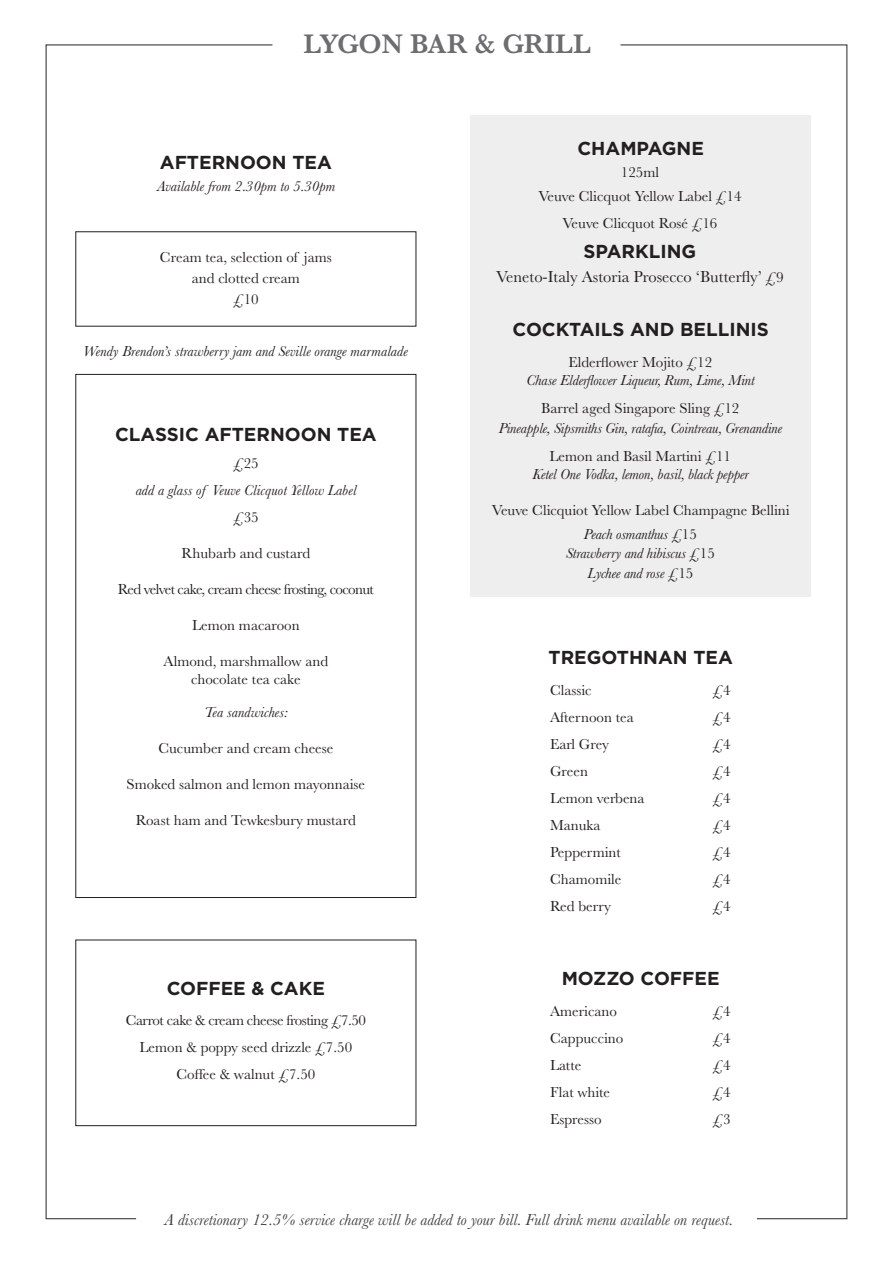
<style>
.page{position:relative;width:893px;height:1263px;background:#fff}
.page>*{position:absolute;margin:0;border:0;box-sizing:border-box;transform-origin:0 0}
.t1{font:600 27.9px "Baskerville MT Std";color:#6c6d70}
.t2{font:700 18.75px "Gotham";color:#231f20}
.t3{font:italic 16.5px "Baskerville MT Pro";color:#3e3e3f}
.t4{font:16.5px "Baskerville MT Pro";color:#231f20}
.t5{font:15px/21px "Baskerville MT Pro";color:#231f20;text-align:center}
.t6{font:italic 15px "Baskerville MT Pro";letter-spacing:-.01em;color:#231f20}
.t7{font:15px "Baskerville MT Pro";letter-spacing:-.04em;color:#231f20}
.t8{font:15px "Baskerville MT Pro";letter-spacing:-.03em;color:#231f20}
.s1{font-size:15px}
.s2{font-style:normal}
</style>
<div class="page">
<svg style="left:619px;top:44px;width:229px;height:1176px"></svg>
<svg style="left:45px;top:44px;width:229px;height:1176px"></svg>
<div style="left:471px;top:115px;width:340px;height:481px;background:#eeeeef"></div>
<div style="left:76px;top:940px;width:340px;height:186px;border:1px solid #231f20"></div>
<p class="t1" style="left:303px;top:28px;width:289px">LYGON BAR &amp; GRILL</p>
<p class="t2" style="left:160px;top:150px;width:174px">AFTERNOON TEA</p>
<p class="t6" style="left:157px;top:177px;width:179px">Available from 2.30pm to 5.30pm</p>
<p class="t5" style="left:160px;top:247px;width:173px">Cream tea, selection of jams and clotted cream</p>
<p class="t5" style="left:233px;top:289px;width:27px">£10</p>
<p class="t6" style="left:83px;top:343px;width:326px">Wendy Brendon’s strawberry jam and Seville orange marmalade</p>
<p class="t2" style="left:115px;top:422px;width:263px">CLASSIC AFTERNOON TEA</p>
<p class="t5" style="left:233px;top:453px;width:27px">£25</p>
<p class="t6" style="left:135px;top:482px;width:222px">add a glass of Veuve Clicquot Yellow Label</p>
<p class="t5" style="left:233px;top:507px;width:27px">£35</p>
<p class="t5" style="left:182px;top:543px;width:130px">Rhubarb and custard</p>
<p class="t7" style="left:118px;top:581px;width:258px">Red velvet cake, cream cheese frosting, coconut</p>
<p class="t5" style="left:192px;top:615px;width:109px">Lemon macaroon</p>
<p class="t5" style="left:164px;top:652px;width:166px;line-height:18px">Almond, marshmallow and chocolate tea cake</p>
<p class="t6" style="left:204px;top:704px;width:85px">Tea sandwiches:</p>
<p class="t5" style="left:158px;top:738px;width:177px">Cucumber and cream cheese</p>
<p class="t5" style="left:127px;top:774px;width:240px">Smoked salmon and lemon mayonnaise</p>
<p class="t5" style="left:136px;top:810px;width:221px">Roast ham and Tewkesbury mustard</p>
<p class="t2" style="left:167px;top:975px;width:160px">COFFEE &amp; CAKE</p>
<p class="t8" style="left:126px;top:1012px;width:242px">Carrot cake &amp; cream cheese frosting £7.50</p>
<p class="t5" style="left:140px;top:1037px;width:214px">Lemon &amp; poppy seed drizzle £7.50</p>
<p class="t5" style="left:176px;top:1064px;width:140px">Coffee &amp; walnut £7.50</p>
<p class="t2" style="left:577px;top:136px;width:128px">CHAMPAGNE</p>
<p class="t5" style="left:621px;top:162px;width:40px">125ml</p>
<p class="t5" style="left:538px;top:186px;width:205px">Veuve Clicquot Yellow Label £14</p>
<p class="t5" style="left:562px;top:213px;width:156px">Veuve Clicquot Rosé £16</p>
<p class="t2" style="left:584px;top:239px;width:114px">SPARKLING</p>
<p class="t4" style="left:496px;top:267px;width:289px">Veneto-Italy Astoria Prosecco ‘Butterfly’ <span class="s1">£9</span></p>
<p class="t2" style="left:513px;top:317px;width:258px">COCKTAILS AND BELLINIS</p>
<p class="t5" style="left:568px;top:351px;width:145px">Elderflower Mojito £12</p>
<p class="t6" style="left:526px;top:371px;width:230px">Chase Elderflower Liqueur, Rum, Lime, Mint</p>
<p class="t5" style="left:541px;top:398px;width:200px">Barrel aged Singapore Sling £12</p>
<p class="t6" style="left:499px;top:419px;width:285px">Pineapple, Sipsmiths Gin, ratafia, Cointreau, Grenandine</p>
<p class="t5" style="left:550px;top:446px;width:183px">Lemon and Basil Martini £11</p>
<p class="t6" style="left:532px;top:465px;width:218px">Ketel One Vodka, lemon, basil, black pepper</p>
<p class="t5" style="left:492px;top:500px;width:299px">Veuve Clicquiot Yellow Label Champagne Bellini</p>
<p class="t6" style="left:584px;top:525px;width:115px">Peach osmanthus <span class="s2">£15</span></p>
<p class="t6" style="left:566px;top:544px;width:151px">Strawberry and hibiscus <span class="s2">£15</span></p>
<p class="t6" style="left:587px;top:564px;width:108px">Lychee and rose <span class="s2">£15</span></p>
<p class="t2" style="left:548px;top:645px;width:186px">TREGOTHNAN TEA</p>
<p class="t5" style="left:550px;top:679px;width:43px">Classic</p>
<p class="t5" style="left:550px;top:706px;width:85px">Afternoon tea</p>
<p class="t5" style="left:550px;top:733px;width:60px">Earl Grey</p>
<p class="t5" style="left:550px;top:760px;width:39px">Green</p>
<p class="t5" style="left:550px;top:787px;width:96px">Lemon verbena</p>
<p class="t5" style="left:550px;top:814px;width:52px">Manuka</p>
<p class="t5" style="left:550px;top:841px;width:72px">Peppermint</p>
<p class="t5" style="left:550px;top:868px;width:73px">Chamomile</p>
<p class="t5" style="left:550px;top:895px;width:62px">Red berry</p>
<p class="t5" style="left:713px;top:679px;width:20px">£4</p>
<p class="t5" style="left:713px;top:706px;width:20px">£4</p>
<p class="t5" style="left:713px;top:733px;width:20px">£4</p>
<p class="t5" style="left:713px;top:760px;width:20px">£4</p>
<p class="t5" style="left:713px;top:787px;width:20px">£4</p>
<p class="t5" style="left:713px;top:814px;width:20px">£4</p>
<p class="t5" style="left:713px;top:841px;width:20px">£4</p>
<p class="t5" style="left:713px;top:868px;width:20px">£4</p>
<p class="t5" style="left:713px;top:895px;width:20px">£4</p>
<p class="t2" style="left:562px;top:966px;width:159px">MOZZO COFFEE</p>
<p class="t5" style="left:550px;top:1000px;width:68px">Americano</p>
<p class="t5" style="left:550px;top:1027px;width:75px">Cappuccino</p>
<p class="t5" style="left:550px;top:1054px;width:33px">Latte</p>
<p class="t5" style="left:550px;top:1081px;width:62px">Flat white</p>
<p class="t5" style="left:550px;top:1108px;width:53px">Espresso</p>
<p class="t5" style="left:713px;top:1000px;width:20px">£4</p>
<p class="t5" style="left:713px;top:1027px;width:20px">£4</p>
<p class="t5" style="left:713px;top:1054px;width:20px">£4</p>
<p class="t5" style="left:713px;top:1081px;width:20px">£4</p>
<p class="t5" style="left:713px;top:1108px;width:20px">£3</p>
<p class="t3" style="left:164px;top:1209px;width:570px">A discretionary 12.5% service charge will be added to your bill. Full drink menu available on request.</p>
</div>
